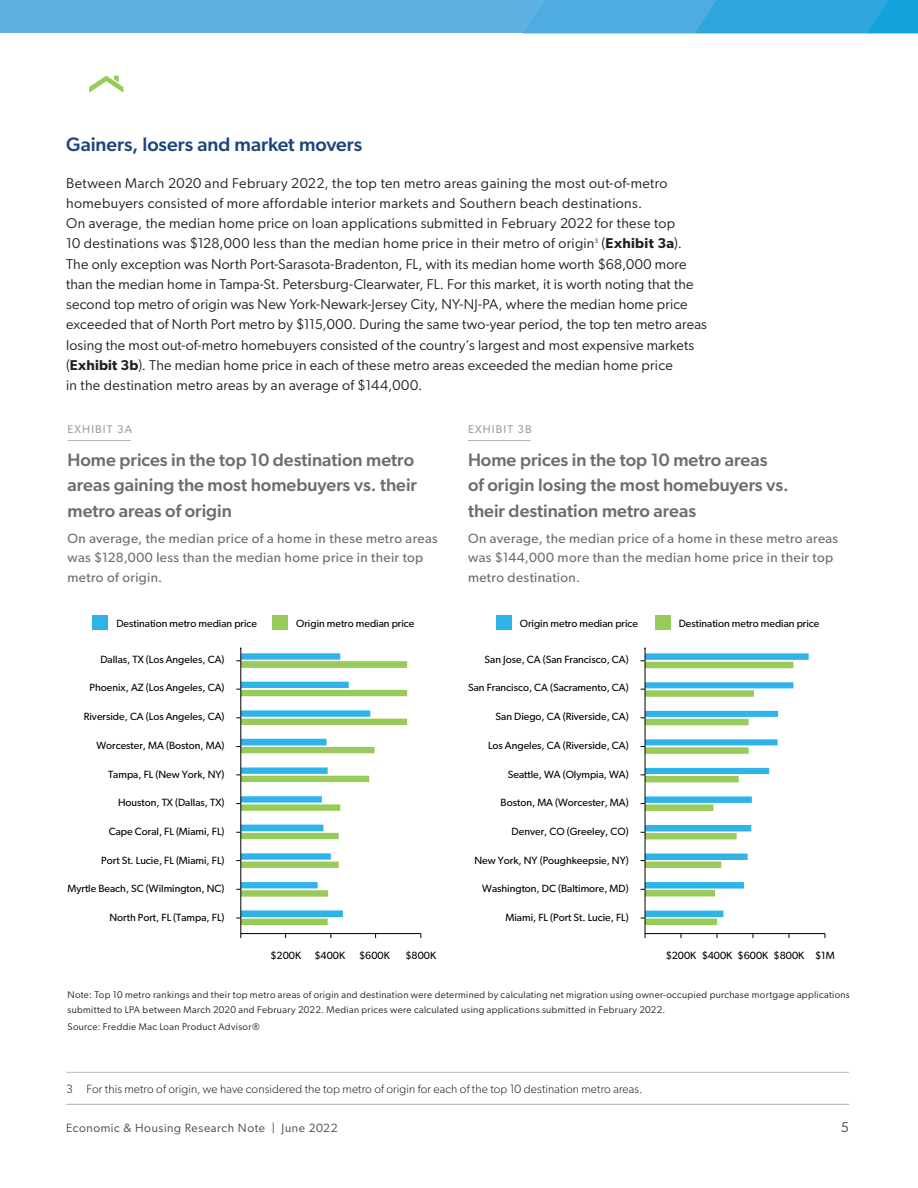
<style>
.page{position:relative;width:918px;height:1188px;background:#fff}
.page>*{position:absolute;margin:0;border:0;box-sizing:border-box;transform-origin:0 0}
.t1{font:500 19.5px "Gibson";color:#1d467c}
.t2{font:500 18px/25.5px "Gibson";color:#6c6d70}
.t3{font:14.25px/20.2px "Gibson";letter-spacing:.015em;color:#231f20}
.t4{font:14.25px "Gibson";color:#454647}
.t5{font:13.5px/19.5px "Gibson";letter-spacing:.03em;color:#6c6d70}
.t6{font:300 12px "Gibson";letter-spacing:.01em;color:#231f20}
.t7{font:12px "Gibson";letter-spacing:.055em;color:#454647}
.t8{font:11.25px "Gibson";letter-spacing:.1em;color:#9d9fa2}
.t9{font:10.5px "Gibson";color:#000101}
.t10{font:9.75px/15px "Gibson";letter-spacing:.035em;color:#231f20}
.s1{font-weight:600}
</style>
<div class="page">
<hr style="left:66px;top:1104px;width:783px;height:1px;background:#a8a9ad">
<svg style="left:89px;top:76px;width:34px;height:17px"></svg>
<div style="left:0;top:0;width:918px;height:33px;background:#5db1e3"></div>
<svg style="left:524px;top:0;width:394px;height:33px"></svg>
<hr style="left:66px;top:1072px;width:783px;height:1px;background:#bcbdc0">
<hr style="left:68px;top:440px;width:63px;height:1px;background:#b4b5b8">
<hr style="left:468px;top:440px;width:63px;height:1px;background:#b4b5b8">
<div style="left:92px;top:615px;width:16px;height:15px;background:#2eb4e8"></div>
<div style="left:272px;top:615px;width:16px;height:15px;background:#98cb57"></div>
<svg style="left:240px;top:647px;width:182px;height:287px"></svg>
<svg style="left:236px;top:648px;width:134px;height:271px"></svg>
<div style="left:496px;top:615px;width:16px;height:15px;background:#2eb4e8"></div>
<div style="left:655px;top:615px;width:16px;height:15px;background:#98cb57"></div>
<svg style="left:644px;top:647px;width:182px;height:287px"></svg>
<h1 class="t1" style="left:66px;top:132px;width:298px">Gainers, losers and market movers</h1>
<p class="t3" style="left:66px;top:172px;width:642px">Between March 2020 and February 2022, the top ten metro areas gaining the most out-of-metro homebuyers consisted of more affordable interior markets and Southern beach destinations.<br>On average, the median home price on loan applications submitted in February 2022 for these top<br>10 destinations was $128,000 less than the median home price in their metro of origin<sup>3</sup> (<span class="s1">Exhibit 3a</span>).<br>The only exception was North Port-Sarasota-Bradenton, FL, with its median home worth $68,000 more than the median home in Tampa-St. Petersburg-Clearwater, FL. For this market, it is worth noting that the second top metro of origin was New York-Newark-Jersey City, NY-NJ-PA, where the median home price exceeded that of North Port metro by $115,000. During the same two-year period, the top ten metro areas losing the most out-of-metro homebuyers consisted of the country’s largest and most expensive markets (<span class="s1">Exhibit 3b</span>). The median home price in each of these metro areas exceeded the median home price<br>in the destination metro areas by an average of $144,000.</p>
<p class="t8" style="left:68px;top:423px;width:66px">EXHIBIT 3A</p>
<p class="t2" style="left:68px;top:446px;width:351px">Home prices in the top 10 destination metro areas gaining the most homebuyers vs. their metro areas of origin</p>
<p class="t5" style="left:68px;top:528px;width:372px">On average, the median price of a home in these metro areas was $128,000 less than the median home price in their top metro of origin.</p>
<p class="t8" style="left:468px;top:423px;width:65px">EXHIBIT 3B</p>
<p class="t2" style="left:468px;top:446px;width:322px">Home prices in the top 10 metro areas<br>of origin losing the most homebuyers vs. their destination metro areas</p>
<p class="t5" style="left:468px;top:528px;width:372px">On average, the median price of a home in these metro areas was $144,000 more than the median home price in their top metro destination.</p>
<p class="t9" style="left:116px;top:617px;width:142px">Destination metro median price</p>
<p class="t9" style="left:296px;top:617px;width:120px">Origin metro median price</p>
<p class="t9" style="left:520px;top:617px;width:120px">Origin metro median price</p>
<p class="t9" style="left:679px;top:617px;width:142px">Destination metro median price</p>
<p class="t9" style="left:100px;top:653px;width:126px">Dallas, TX (Los Angeles, CA)</p>
<p class="t9" style="left:485px;top:653px;width:146px">San Jose, CA (San Francisco, CA)</p>
<p class="t9" style="left:90px;top:681px;width:136px">Phoenix, AZ (Los Angeles, CA)</p>
<p class="t9" style="left:468px;top:681px;width:162px">San Francisco, CA (Sacramento, CA)</p>
<p class="t9" style="left:84px;top:710px;width:142px">Riverside, CA (Los Angeles, CA)</p>
<p class="t9" style="left:496px;top:710px;width:135px">San Diego, CA (Riverside, CA)</p>
<p class="t9" style="left:96px;top:739px;width:130px">Worcester, MA (Boston, MA)</p>
<p class="t9" style="left:488px;top:739px;width:142px">Los Angeles, CA (Riverside, CA)</p>
<p class="t9" style="left:108px;top:768px;width:118px">Tampa, FL (New York, NY)</p>
<p class="t9" style="left:508px;top:768px;width:122px">Seattle, WA (Olympia, WA)</p>
<p class="t9" style="left:118px;top:796px;width:108px">Houston, TX (Dallas, TX)</p>
<p class="t9" style="left:501px;top:796px;width:130px">Boston, MA (Worcester, MA)</p>
<p class="t9" style="left:109px;top:825px;width:117px">Cape Coral, FL (Miami, FL)</p>
<p class="t9" style="left:512px;top:825px;width:119px">Denver, CO (Greeley, CO)</p>
<p class="t9" style="left:101px;top:854px;width:125px">Port St. Lucie, FL (Miami, FL)</p>
<p class="t9" style="left:474px;top:854px;width:156px">New York, NY (Poughkeepsie, NY)</p>
<p class="t9" style="left:68px;top:882px;width:159px">Myrtle Beach, SC (Wilmington, NC)</p>
<p class="t9" style="left:482px;top:882px;width:148px">Washington, DC (Baltimore, MD)</p>
<p class="t9" style="left:110px;top:911px;width:117px">North Port, FL (Tampa, FL)</p>
<p class="t9" style="left:506px;top:911px;width:125px">Miami, FL (Port St. Lucie, FL)</p>
<p class="t9" style="left:271px;top:949px;width:32px">$200K</p>
<p class="t9" style="left:314px;top:949px;width:32px">$400K</p>
<p class="t9" style="left:359px;top:949px;width:32px">$600K</p>
<p class="t9" style="left:406px;top:949px;width:32px">$800K</p>
<p class="t9" style="left:666px;top:949px;width:171px">$200K $400K $600K $800K $1M</p>
<p class="t10" style="left:68px;top:987px;width:784px">Note: Top 10 metro rankings and their top metro areas of origin and destination were determined by calculating net migration using owner-occupied purchase mortgage applications submitted to LPA between March 2020 and February 2022. Median prices were calculated using applications submitted in February 2022.</p>
<p class="t10" style="left:68px;top:1019px;width:194px">Source: Freddie Mac Loan Product Advisor®</p>
<p class="t6" style="left:66px;top:1082px;width:578px">3 For this metro of origin, we have considered the top metro of origin for each of the top 10 destination metro areas.</p>
<p class="t7" style="left:66px;top:1121px;width:273px">Economic &amp; Housing Research Note | June 2022</p>
<p class="t4" style="left:841px;top:1118px;width:10px">5</p>
</div>
